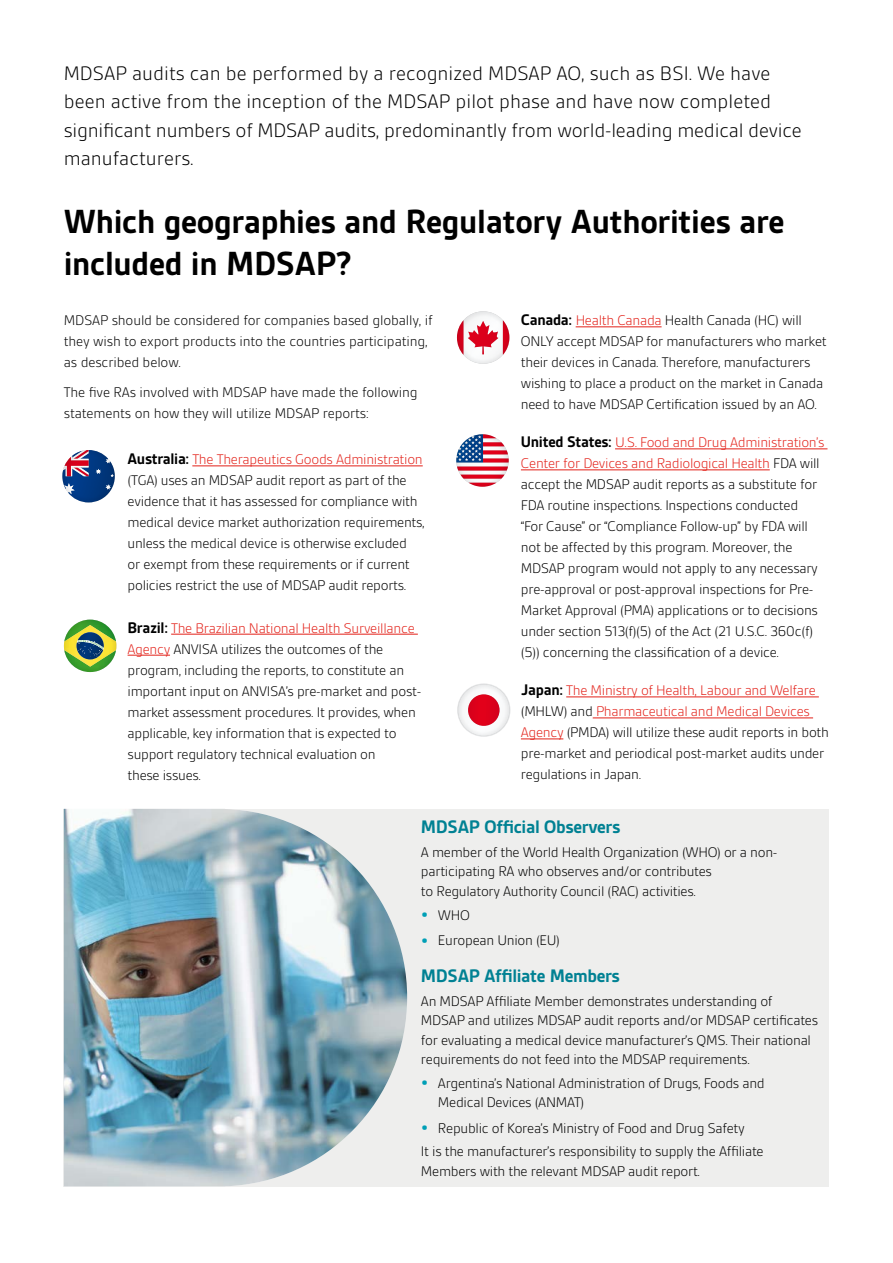
<style>
.page{position:relative;width:893px;height:1263px;background:#fff}
.page>*{position:absolute;margin:0;border:0;box-sizing:border-box;transform-origin:0 0}
.t1{font:700 36px/42px "BSI Gesta";letter-spacing:-.01em;color:#000}
.t2{font:300 21px/28.5px "BSI Gesta";color:#000}
.t3{font:700 19.5px "BSI Gesta";letter-spacing:-.02em;color:#008193}
.t4{font:300 15px/21px "BSI Gesta";letter-spacing:-.02em;color:#000}
.s1{font-weight:700;font-size:16.5px}
.s2{color:#e32119}
.s3{font-weight:700;font-size:19.5px;color:#009fb6}
</style>
<div class="page">
<hr style="left:192px;top:465px;width:231px;height:1px;background:#e32119">
<hr style="left:171px;top:634px;width:247px;height:1px;background:#e32119">
<hr style="left:128px;top:655px;width:42px;height:1px;background:#e32119">
<hr style="left:576px;top:326px;width:86px;height:1px;background:#e32119">
<hr style="left:615px;top:448px;width:212px;height:1px;background:#e32119">
<hr style="left:521px;top:469px;width:249px;height:1px;background:#e32119">
<hr style="left:566px;top:696px;width:253px;height:1px;background:#e32119">
<hr style="left:593px;top:717px;width:220px;height:1px;background:#e32119">
<hr style="left:521px;top:738px;width:42px;height:1px;background:#e32119">
<div style="left:64px;top:809px;width:765px;height:377px;background:#eeeeed"></div>
<svg style="left:62px;top:450px;width:53px;height:52px"></svg>
<img style="left:463px;top:311px;width:40px;height:53px">
<img style="left:457px;top:321px;width:6px;height:34px">
<img style="left:503px;top:320px;width:6px;height:35px">
<img style="left:468px;top:321px;width:30px;height:33px">
<img style="left:457px;top:434px;width:52px;height:53px">
<img style="left:456px;top:434px;width:27px;height:28px">
<img style="left:456px;top:435px;width:25px;height:26px">
<svg style="left:457px;top:683px;width:53px;height:54px"></svg>
<svg style="left:64px;top:620px;width:52px;height:52px"></svg>
<img style="left:64px;top:809px;width:343px;height:377px">
<p class="t2" style="left:64px;top:59px;width:740px">MDSAP audits can be performed by a recognized MDSAP AO, such as BSI. We have been active from the inception of the MDSAP pilot phase and have now completed significant numbers of MDSAP audits, predominantly from world-leading medical device manufacturers.</p>
<h1 class="t1" style="left:64px;top:200px;width:722px">Which geographies and Regulatory Authorities are included in MDSAP?</h1>
<p class="t4" style="left:521px;top:310px;width:307px"><span class="s1">Canada:</span> <span class="s2">Health Canada</span> Health Canada (HC) will ONLY accept MDSAP for manufacturers who market their devices in Canada. Therefore, manufacturers wishing to place a product on the market in Canada need to have MDSAP Certification issued by an AO.</p>
<p class="t4" style="left:521px;top:432px;width:305px"><span class="s1">United States:</span> <span class="s2">U.S. Food and Drug Administration’s Center for Devices and Radiological Health</span> FDA will accept the MDSAP audit reports as a substitute for FDA routine inspections. Inspections conducted<br>“For Cause” or “Compliance Follow-up” by FDA will not be affected by this program. Moreover, the MDSAP program would not apply to any necessary pre-approval or post-approval inspections for Pre-Market Approval (PMA) applications or to decisions under section 513(f)(5) of the Act (21 U.S.C. 360c(f) (5)) concerning the classification of a device.</p>
<p class="t4" style="left:521px;top:680px;width:310px"><span class="s1">Japan:</span> <span class="s2">The Ministry of Health, Labour and Welfare </span>(MHLW) and <span class="s2">Pharmaceutical and Medical Devices Agency</span> (PMDA) will utilize these audit reports in both pre-market and periodical post-market audits under regulations in Japan.</p>
<h3 class="t3" style="left:421px;top:817px;width:201px">MDSAP Official Observers</h3>
<p class="t4" style="left:421px;top:842px;width:358px;line-height:19.5px">A member of the World Health Organization (WHO) or a non&shy;participating RA who observes and/or contributes<br>to Regulatory Authority Council (RAC) activities.</p>
<p class="t4" style="left:421px;top:904px;width:51px"><span class="s3">•</span> WHO</p>
<p class="t4" style="left:421px;top:930px;width:141px"><span class="s3">•</span> European Union (EU)</p>
<h3 class="t3" style="left:421px;top:965px;width:200px">MDSAP Affiliate Members</h3>
<p class="t4" style="left:421px;top:991px;width:399px;line-height:19.5px">An MDSAP Affiliate Member demonstrates understanding of MDSAP and utilizes MDSAP audit reports and/or MDSAP certificates for evaluating a medical device manufacturer’s QMS. Their national requirements do not feed into the MDSAP requirements.</p>
<p class="t4" style="left:438px;top:1073px;width:328px;line-height:19.5px;text-indent:-17px"><span class="s3">•</span> Argentina’s National Administration of Drugs, Foods and<br>Medical Devices (ANMAT)</p>
<p class="t4" style="left:421px;top:1116px;width:344px;line-height:23.7px"><span class="s3">•</span> Republic of Korea’s Ministry of Food and Drug Safety<br>It is the manufacturer’s responsibility to supply the Affiliate</p>
<p class="t4" style="left:421px;top:1161px;width:281px">Members with the relevant MDSAP audit report.</p>
<p class="t4" style="left:64px;top:310px;width:370px">MDSAP should be considered for companies based globally, if they wish to export products into the countries participating, as described below.</p>
<p class="t4" style="left:64px;top:382px;width:355px">The five RAs involved with MDSAP have made the following statements on how they will utilize MDSAP reports:</p>
<p class="t4" style="left:128px;top:449px;width:299px"><span class="s1">Australia:</span> <span class="s2">The Therapeutics Goods Administration </span>(TGA) uses an MDSAP audit report as part of the evidence that it has assessed for compliance with medical device market authorization requirements, unless the medical device is otherwise excluded<br>or exempt from these requirements or if current policies restrict the use of MDSAP audit reports.</p>
<p class="t4" style="left:128px;top:617px;width:295px"><span class="s1">Brazil:</span> <span class="s2">The Brazilian National Health Surveillance Agency</span> ANVISA utilizes the outcomes of the program, including the reports, to constitute an important input on ANVISA’s pre-market and post&shy;market assessment procedures. It provides, when applicable, key information that is expected to support regulatory technical evaluation on<br>these issues.</p>
</div>
